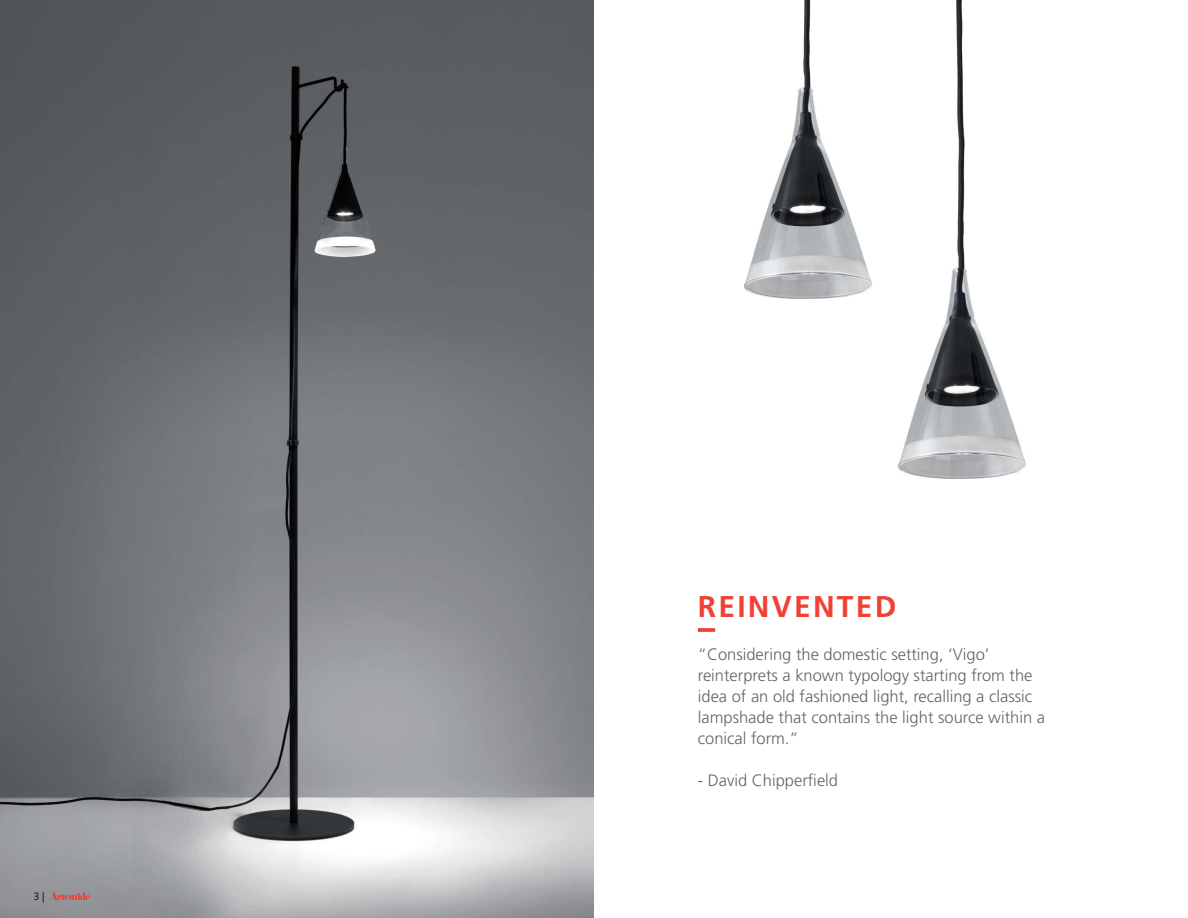
<style>
.page{position:relative;width:1188px;height:918px;background:#fff}
.page>*{position:absolute;margin:0;border:0;box-sizing:border-box;transform-origin:0 0}
.t1{font:700 30px "Frutiger LT";letter-spacing:.075em;color:#ef4136}
.t2{font:300 16.5px/21px "Frutiger LT";color:#636466}
.t3{font:300 10.5px "Frutiger LT";color:#000}
</style>
<div class="page">
<hr style="left:698px;top:628px;width:17px;height:4px;background:#ef4c42">
<img style="left:898px;top:0;width:128px;height:479px">
<img style="left:0;top:0;width:594px;height:918px">
<img style="left:744px;top:0;width:128px;height:299px">
<svg style="left:50px;top:893px;width:40px;height:7px"></svg>
<p class="t3" style="left:33px;top:890px;width:13px">3 |</p>
<h1 class="t1" style="left:698px;top:588px;width:200px">REINVENTED</h1>
<p class="t2" style="left:698px;top:644px;width:349px">“Considering the domestic setting, ‘Vigo’ reinterprets a known typology starting from the idea of an old fashioned light, recalling a classic lampshade that contains the light source within a conical form.”</p>
<p class="t2" style="left:698px;top:770px;width:142px">- David Chipperfield</p>
</div>
